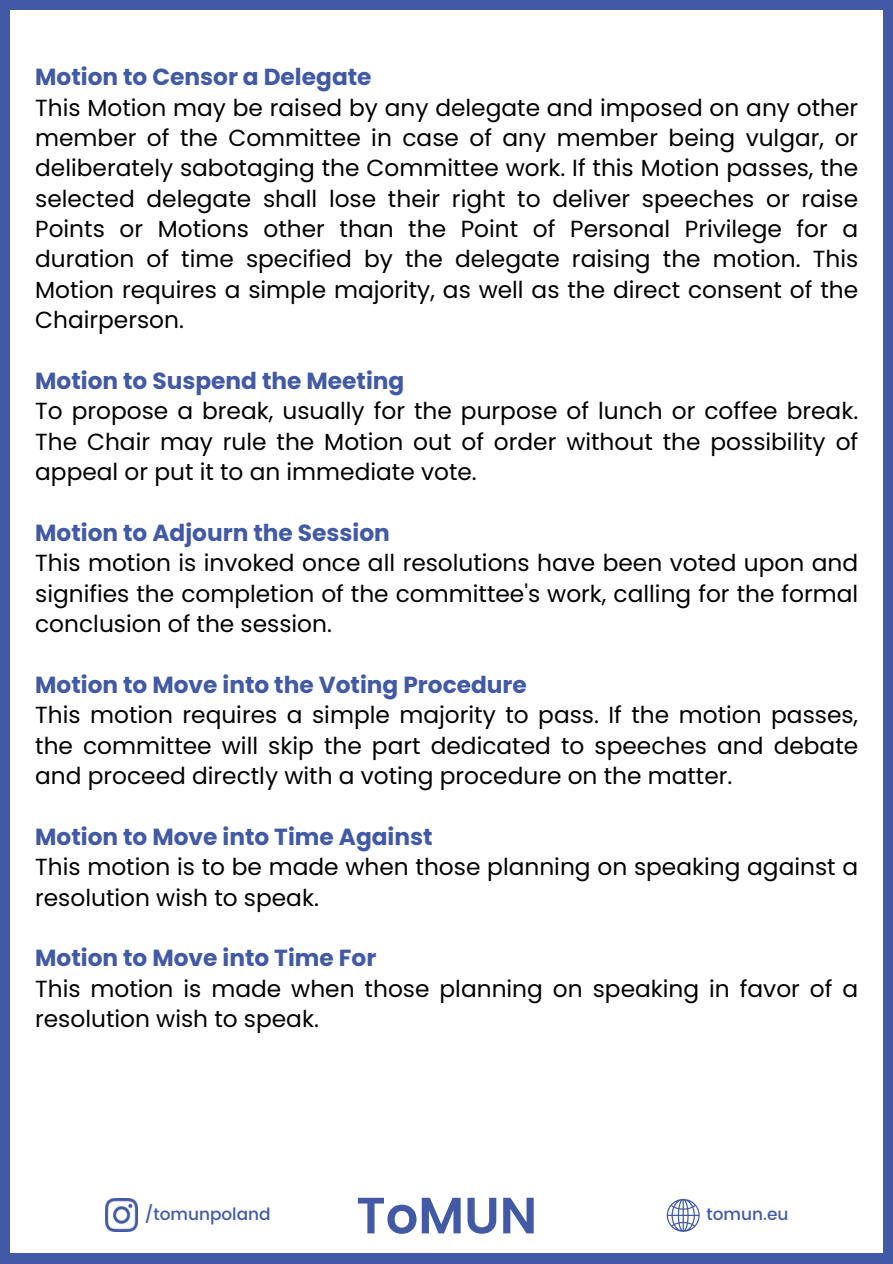
<style>
.page{position:relative;width:893px;height:1264px;background:#fff}
.page>*{position:absolute;margin:0;border:0;box-sizing:border-box;transform-origin:0 0}
.t1{font:600 51px "Poppins";color:#425aa5}
.t2{font:23.25px/30.3px "Poppins";color:#000;text-align:justify}
.t3{font:700 23.25px "Poppins";color:#425aa5}
.t4{font:500 16.95px "Poppins";color:#425aa5}
</style>
<div class="page">
<div style="left:0;top:0;width:892px;height:1263px;background:#425aa5"></div>
<div style="left:11px;top:11px;width:871px;height:1241px;background:#fff"></div>
<svg style="left:666px;top:1198px;width:33px;height:33px"></svg>
<img style="left:105px;top:1198px;width:33px;height:33px">
<p class="t3" style="left:35px;top:61px;width:338px">Motion to Censor a Delegate</p>
<p class="t2" style="left:35px;top:92px;width:824px">This Motion may be raised by any delegate and imposed on any other member of the Committee in case of any member being vulgar, or deliberately sabotaging the Committee work. If this Motion passes, the selected delegate shall lose their right to deliver speeches or raise Points or Motions other than the Point of Personal Privilege for a duration of time specified by the delegate raising the motion. This Motion requires a simple majority, as well as the direct consent of the Chairperson.</p>
<p class="t3" style="left:35px;top:364px;width:370px">Motion to Suspend the Meeting</p>
<p class="t2" style="left:35px;top:396px;width:824px">To propose a break, usually for the purpose of lunch or coffee break.<br>The Chair may rule the Motion out of order without the possibility of appeal or put it to an immediate vote.</p>
<p class="t3" style="left:35px;top:516px;width:356px">Motion to Adjourn the Session</p>
<p class="t2" style="left:35px;top:548px;width:824px">This motion is invoked once all resolutions have been voted upon and signifies the completion of the committee's work, calling for the formal conclusion of the session.</p>
<p class="t3" style="left:35px;top:668px;width:493px">Motion to Move into the Voting Procedure</p>
<p class="t2" style="left:35px;top:700px;width:824px">This motion requires a simple majority to pass. If the motion passes, the committee will skip the part dedicated to speeches and debate and proceed directly with a voting procedure on the matter.</p>
<p class="t3" style="left:35px;top:820px;width:399px">Motion to Move into Time Against</p>
<p class="t2" style="left:35px;top:852px;width:824px">This motion is to be made when those planning on speaking against a resolution wish to speak.</p>
<p class="t3" style="left:35px;top:942px;width:343px">Motion to Move into Time For</p>
<p class="t2" style="left:35px;top:973px;width:824px">This motion is made when those planning on speaking in favor of a resolution wish to speak.</p>
<p class="t4" style="left:145px;top:1204px;width:127px">/tomunpoland</p>
<h1 class="t1" style="left:356px;top:1179px;width:182px">ToMUN</h1>
<p class="t4" style="left:706px;top:1204px;width:83px">tomun.eu</p>
</div>
